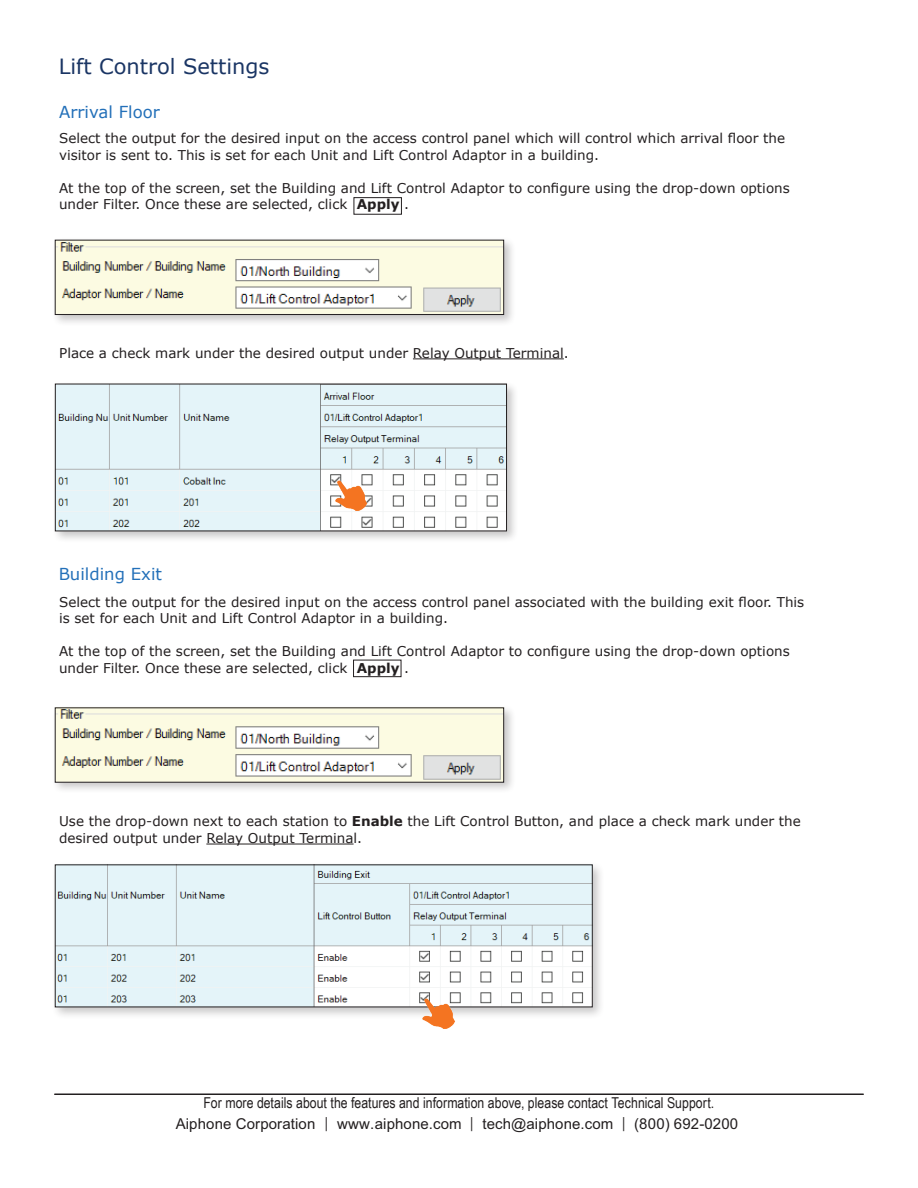
<style>
.page{position:relative;width:918px;height:1188px;background:#fff}
.page>*{position:absolute;margin:0;border:0;box-sizing:border-box;transform-origin:0 0}
.t1{font:21px "Verdana";color:#1a3564}
.t2{font:16.5px "Verdana";color:#2370b9}
.t3{font:15px "Arial Narrow";letter-spacing:.005em;color:#231f20}
.t4{font:15px "Arial";letter-spacing:.01em;color:#231f20}
.t5{font:13.5px/16.5px "Verdana";color:#231f20}
.s1{font-weight:700}
.s2{font-family:"Arial Narrow"}
</style>
<div class="page">
<hr style="left:55px;top:1094px;width:808px;height:1px;background:#231f20">
<hr style="left:413px;top:358px;width:151px;height:1px;background:#231f20">
<div style="left:52px;top:237px;width:464px;height:90px;background:#231f20;opacity:.25"></div>
<img style="left:57px;top:242px;width:445px;height:71px">
<div style="left:55px;top:240px;width:449px;height:75px;border:1px solid #231f20"></div>
<div style="left:52px;top:381px;width:467px;height:162px;background:#231f20;opacity:.25"></div>
<img style="left:57px;top:386px;width:448px;height:143px">
<div style="left:354px;top:197px;width:48px;height:18px;border:1px solid #231f20"></div>
<hr style="left:206px;top:844px;width:148px;height:1px;background:#231f20">
<div style="left:52px;top:705px;width:464px;height:89px;background:#231f20;opacity:.25"></div>
<img style="left:57px;top:710px;width:445px;height:70px">
<div style="left:52px;top:861px;width:554px;height:159px;background:#231f20;opacity:.25"></div>
<img style="left:57px;top:867px;width:533px;height:138px">
<img style="left:334px;top:474px;width:34px;height:36px">
<img style="left:421px;top:992px;width:34px;height:36px">
<div style="left:353px;top:660px;width:48px;height:17px;border:1px solid #231f20"></div>
<h1 class="t1" style="left:59px;top:51px;width:212px">Lift Control Settings</h1>
<p class="t2" style="left:59px;top:100px;width:102px">Arrival Floor</p>
<p class="t5" style="left:59px;top:130px;width:728px">Select the output for the desired input on the access control panel which will control which arrival floor the visitor is sent to. This is set for each Unit and Lift Control Adaptor in a building.</p>
<p class="t5" style="left:59px;top:180px;width:732px">At the top of the screen, set the Building and Lift Control Adaptor to configure using the drop-down options under Filter. Once these are selected, click <span class="s1">Apply</span> .</p>
<p class="t5" style="left:59px;top:344px;width:511px">Place a check mark under the desired output under Relay Output Terminal.</p>
<p class="t2" style="left:59px;top:563px;width:105px">Building Exit</p>
<p class="t5" style="left:59px;top:593px;width:747px">Select the output for the desired input on the access control panel associated with the building exit floor. This is set for each Unit and Lift Control Adaptor in a building.</p>
<p class="t5" style="left:59px;top:643px;width:732px">At the top of the screen, set the Building and Lift Control Adaptor to configure using the drop-down options under Filter. Once these are selected, click <span class="s1">Apply</span> .</p>
<p class="t5" style="left:59px;top:813px;width:743px">Use the drop-down next to each station to <span class="s1">Enable</span> the Lift Control Button, and place a check mark under the desired output under Relay Output Terminal.</p>
<p class="t3" style="left:204px;top:1091px;width:512px">For more details about the features and information above, please contact Technical Support.</p>
<p class="t4" style="left:176px;top:1114px;width:564px">Aiphone Corporation <span class="s2">|</span> www.aiphone.com <span class="s2">|</span> tech@aiphone.com <span class="s2">|</span> (800) 692-0200</p>
</div>
